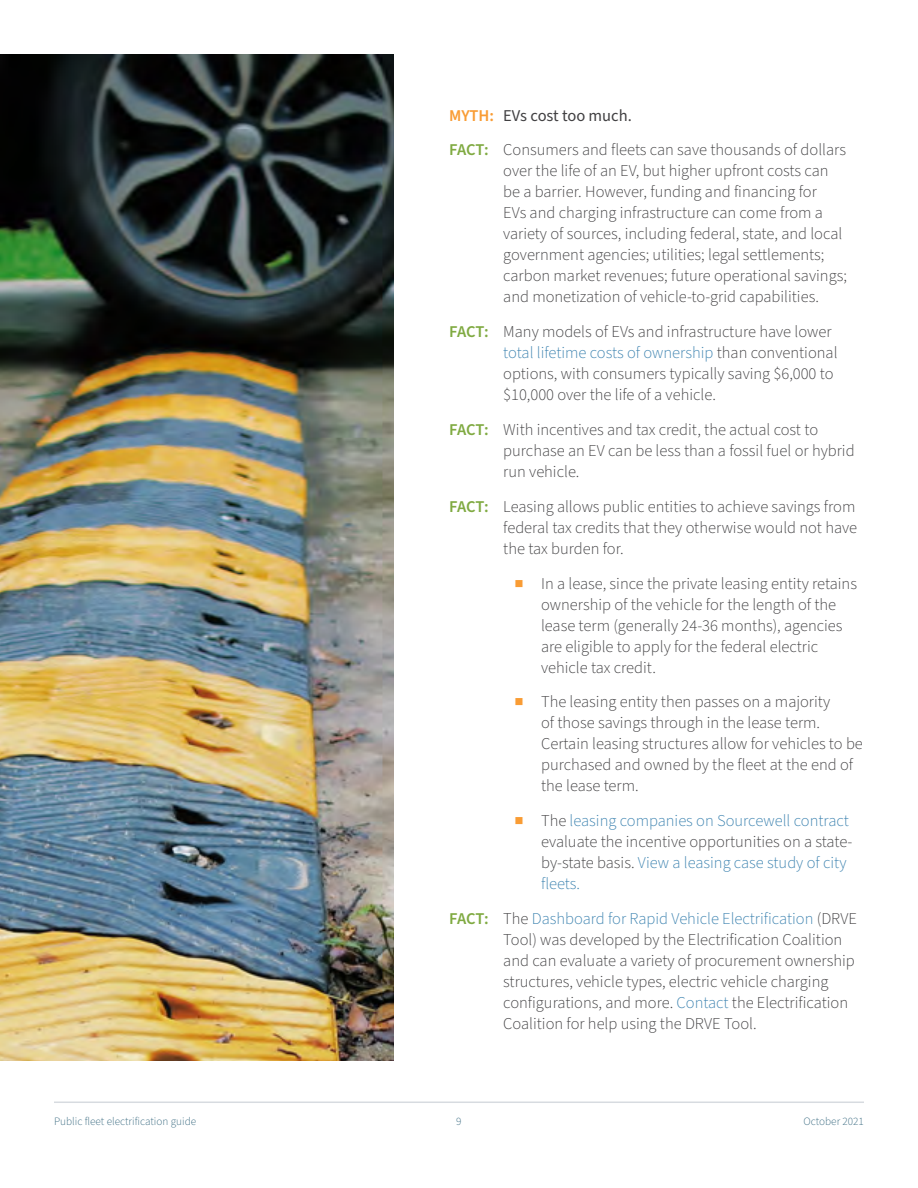
<style>
.page{position:relative;width:918px;height:1188px;background:#fff}
.page>*{position:absolute;margin:0;border:0;box-sizing:border-box;transform-origin:0 0}
.t1{font:300 16.5px/21px "Source Sans Pro";color:#414042}
.t2{font:300 16.5px/21px "Source Sans Pro";color:#3d83b0}
.t3{font:300 11.25px "Source Sans Pro";color:#3a6b81}
.s1{font-weight:600;color:#f99c34}
.s2{font-weight:400}
.s3{font-weight:600;color:#80aa42}
.s4{color:#3d83b0}
.s5{font-weight:400;color:#f99c34}
.s6{color:#414042}
</style>
<div class="page">
<hr style="left:54px;top:1102px;width:810px;height:1px;background:#d7dbe0">
<img style="left:0;top:54px;width:393px;height:1007px">
<p class="t1" style="left:449px;top:98px;width:398px;line-height:34.8px"><span class="s1">MYTH:</span> <span class="s2">EVs cost too much.<br></span><span class="s3">FACT:</span> Consumers and fleets can save thousands of dollars</p>
<p class="t1" style="left:503px;top:161px;width:345px">over the life of an EV, but higher upfront costs can be a barrier. However, funding and financing for<br>EVs and charging infrastructure can come from a variety of sources, including federal, state, and local government agencies; utilities; legal settlements; carbon market revenues; future operational savings; and monetization of vehicle-to-grid capabilities.</p>
<p class="t1" style="left:503px;top:322px;width:336px;text-indent:-54px"><span class="s3">FACT:</span> Many models of EVs and infrastructure have lower <span class="s4">total lifetime costs of ownership</span> than conventional options, with consumers typically saving $6,000 to $10,000 over the life of a vehicle.</p>
<p class="t1" style="left:503px;top:420px;width:353px;text-indent:-54px"><span class="s3">FACT:</span> With incentives and tax credit, the actual cost to purchase an EV can be less than a fossil fuel or hybrid run vehicle.</p>
<p class="t1" style="left:503px;top:496px;width:355px;text-align:justify;text-indent:-54px"><span class="s3">FACT:</span> Leasing allows public entities to achieve savings from federal tax credits that they otherwise would not have the tax burden for.</p>
<p class="t1" style="left:541px;top:573px;width:317px;text-indent:-27px"><span class="s5">■</span> In a lease, since the private leasing entity retains ownership of the vehicle for the length of the lease term (generally 24-36 months), agencies are eligible to apply for the federal electric vehicle tax credit.</p>
<p class="t1" style="left:541px;top:692px;width:323px;text-indent:-27px"><span class="s5">■</span> The leasing entity then passes on a majority<br>of those savings through in the lease term.<br>Certain leasing structures allow for vehicles to be purchased and owned by the fleet at the end of the lease term.</p>
<p class="t2" style="left:541px;top:811px;width:313px;text-indent:-27px"><span class="s5">■</span> <span class="s6">The</span> leasing companies on Sourcewell contract <span class="s6">evaluate the incentive opportunities on a state&shy;by-state basis.</span> View a leasing case study of city fleets.</p>
<p class="t1" style="left:503px;top:909px;width:355px;text-indent:-54px"><span class="s3">FACT:</span> The <span class="s4">Dashboard for Rapid Vehicle Electrification</span> (DRVE Tool) was developed by the Electrification Coalition and can evaluate a variety of procurement ownership structures, vehicle types, electric vehicle charging configurations, and more. <span class="s4">Contact</span> the Electrification Coalition for help using the DRVE Tool.</p>
<p class="t3" style="left:54px;top:1113px;width:144px">Public fleet electrification guide</p>
<p class="t3" style="left:456px;top:1113px;width:7px">9</p>
<p class="t3" style="left:804px;top:1113px;width:62px">October 2021</p>
</div>
